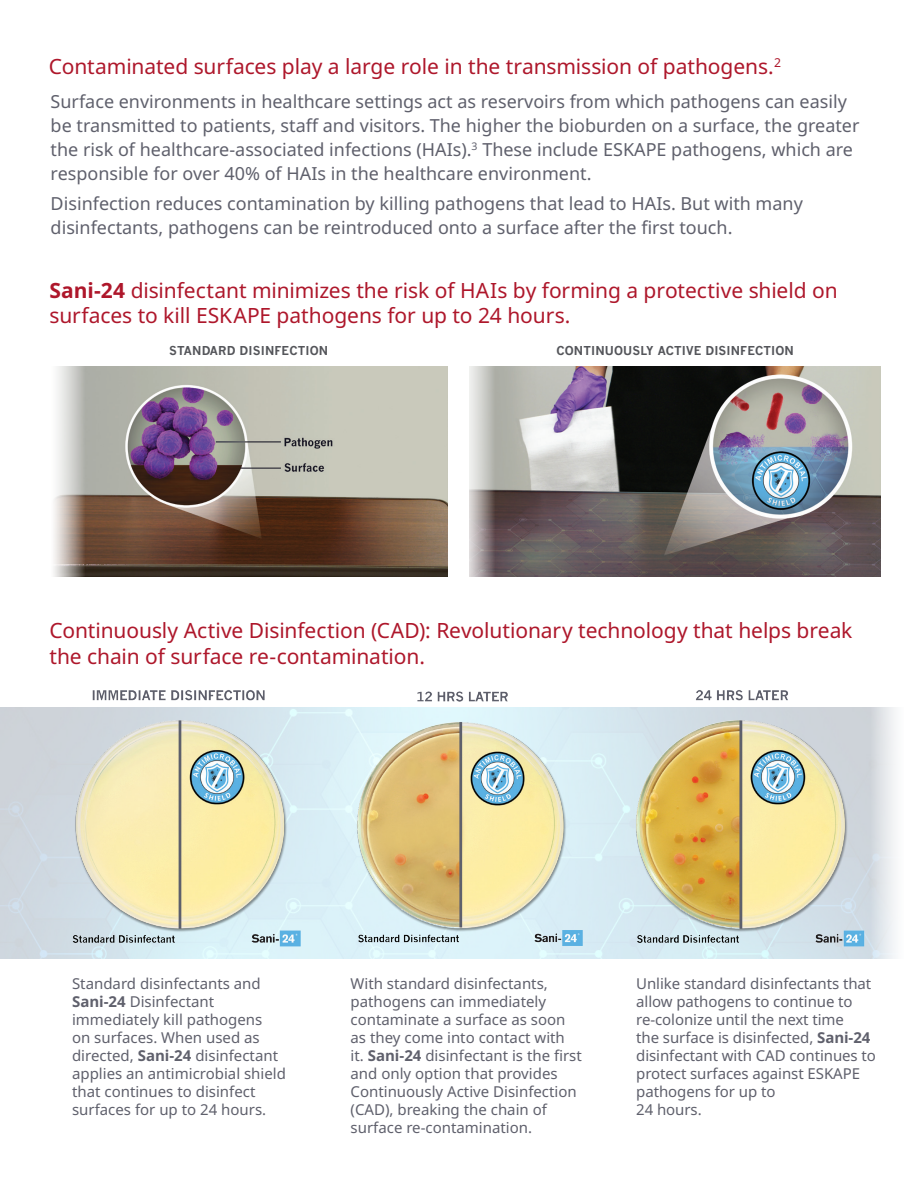
<style>
.page{position:relative;width:918px;height:1188px;background:#fff}
.page>*{position:absolute;margin:0;border:0;box-sizing:border-box;transform-origin:0 0}
.Ad_Subtitle_13_17{font:21px/25.2px "Noto Sans";letter-spacing:-.005em;color:#ae172b}
.Paragraph_A{font:18px/24px "Noto Sans";color:#5f606c}
.Paragraph_A-2{font:15px/18px "Noto Sans";color:#5f606c}
.Paragraph_A-3{font:700 12px "News Gothic";letter-spacing:.01em;color:#54555a}
.s1{font-weight:700}
</style>
<div class="page">
<img style="left:63px;top:690px;width:244px;height:259px">
<img style="left:346px;top:691px;width:240px;height:255px">
<img style="left:628px;top:690px;width:240px;height:259px">
<img style="left:87px;top:367px;width:361px;height:210px">
<img style="left:497px;top:367px;width:383px;height:210px">
<svg style="left:53px;top:366px;width:34px;height:211px"></svg>
<svg style="left:469px;top:366px;width:28px;height:211px;background:#b8b5b3"></svg>
<div style="left:868px;top:702px;width:40px;height:263px;background:linear-gradient(to right,#d0d6dd,#fff)"></div>
<p class="Ad_Subtitle_13_17" style="left:49px;top:54px;width:734px">Contaminated surfaces play a large role in the transmission of pathogens.<sup>2</sup></p>
<p class="Paragraph_A" style="left:51px;top:90px;width:810px">Surface environments in healthcare settings act as reservoirs from which pathogens can easily be transmitted to patients, staff and visitors. The higher the bioburden on a surface, the greater the risk of healthcare-associated infections (HAIs).<sup>3</sup> These include ESKAPE pathogens, which are responsible for over 40% of HAIs in the healthcare environment.</p>
<p class="Paragraph_A" style="left:51px;top:192px;width:754px">Disinfection reduces contamination by killing pathogens that lead to HAIs. But with many disinfectants, pathogens can be reintroduced onto a surface after the first touch.</p>
<p class="Ad_Subtitle_13_17" style="left:50px;top:278px;width:790px"><span class="s1">Sani-24</span> disinfectant minimizes the risk of HAIs by forming a protective shield on surfaces to kill ESKAPE pathogens for up to 24 hours.</p>
<p class="Paragraph_A-3" style="left:169px;top:343px;width:161px">STANDARD DISINFECTION</p>
<p class="Paragraph_A-3" style="left:556px;top:343px;width:239px">CONTINUOUSLY ACTIVE DISINFECTION</p>
<p class="Ad_Subtitle_13_17" style="left:50px;top:619px;width:805px">Continuously Active Disinfection (CAD): Revolutionary technology that helps break the chain of surface re-contamination.</p>
<p class="Paragraph_A-2" style="left:72px;top:975px;width:215px">Standard disinfectants and<br><span class="s1">Sani-24</span> Disinfectant immediately kill pathogens<br>on surfaces. When used as directed, <span class="s1">Sani-24</span> disinfectant applies an antimicrobial shield that continues to disinfect surfaces for up to 24 hours.</p>
<p class="Paragraph_A-2" style="left:351px;top:975px;width:233px">With standard disinfectants, pathogens can immediately contaminate a surface as soon as they come into contact with it. <span class="s1">Sani-24</span> disinfectant is the first and only option that provides<br>Continuously Active Disinfection (CAD), breaking the chain of surface re-contamination.</p>
<p class="Paragraph_A-2" style="left:636px;top:975px;width:241px">Unlike standard disinfectants that allow pathogens to continue to re-colonize until the next time<br>the surface is disinfected, <span class="s1">Sani-24 </span>disinfectant with CAD continues to protect surfaces against ESKAPE pathogens for up to<br>24 hours.</p>
</div>
